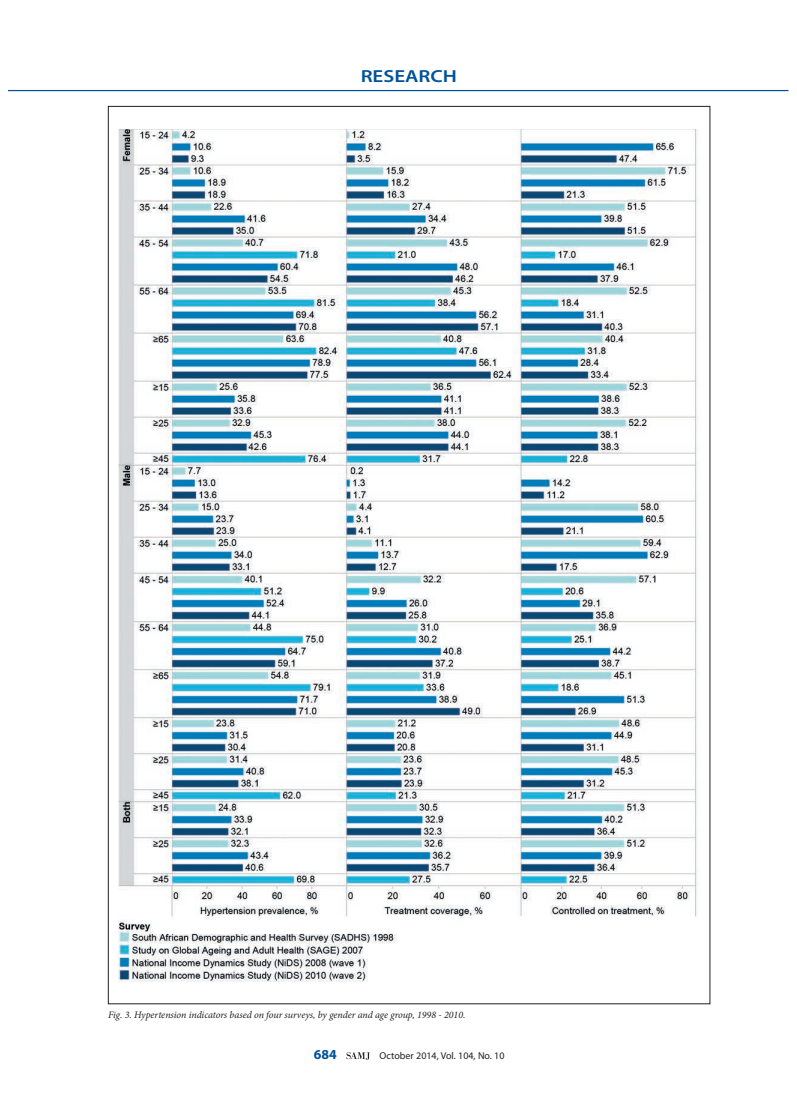
<style>
.page{position:relative;width:797px;height:1105px;background:#fff}
.page>*{position:absolute;margin:0;border:0;box-sizing:border-box;transform-origin:0 0}
.t1{font:600 17.5px "Myriad Pro";color:#01529a;scale:1.2 1}
.t2{font:700 13.75px "Myriad Pro";color:#01529a}
.t3{font:italic 10px "Minion Pro";letter-spacing:-.005em;color:#231f20}
.t4{font:10px "Myriad Pro";color:#231f20}
</style>
<div class="page">
<hr style="left:9px;top:90px;width:779px;height:1px;background:#01529a">
<svg style="left:346px;top:1052px;width:24px;height:8px"></svg>
<img style="left:119px;top:129px;width:580px;height:853px">
<h1 class="t1" style="left:360px;top:65px;width:82px">RESEARCH</h1>
<p class="t3" style="left:108px;top:1008px;width:359px">Fig. 3. Hypertension indicators based on four surveys, by gender and age group, 1998 - 2010.</p>
<h2 class="t2" style="left:314px;top:1045px;width:24px">684</h2>
<p class="t4" style="left:379px;top:1049px;width:126px">October 2014, Vol. 104, No. 10</p>
</div>
